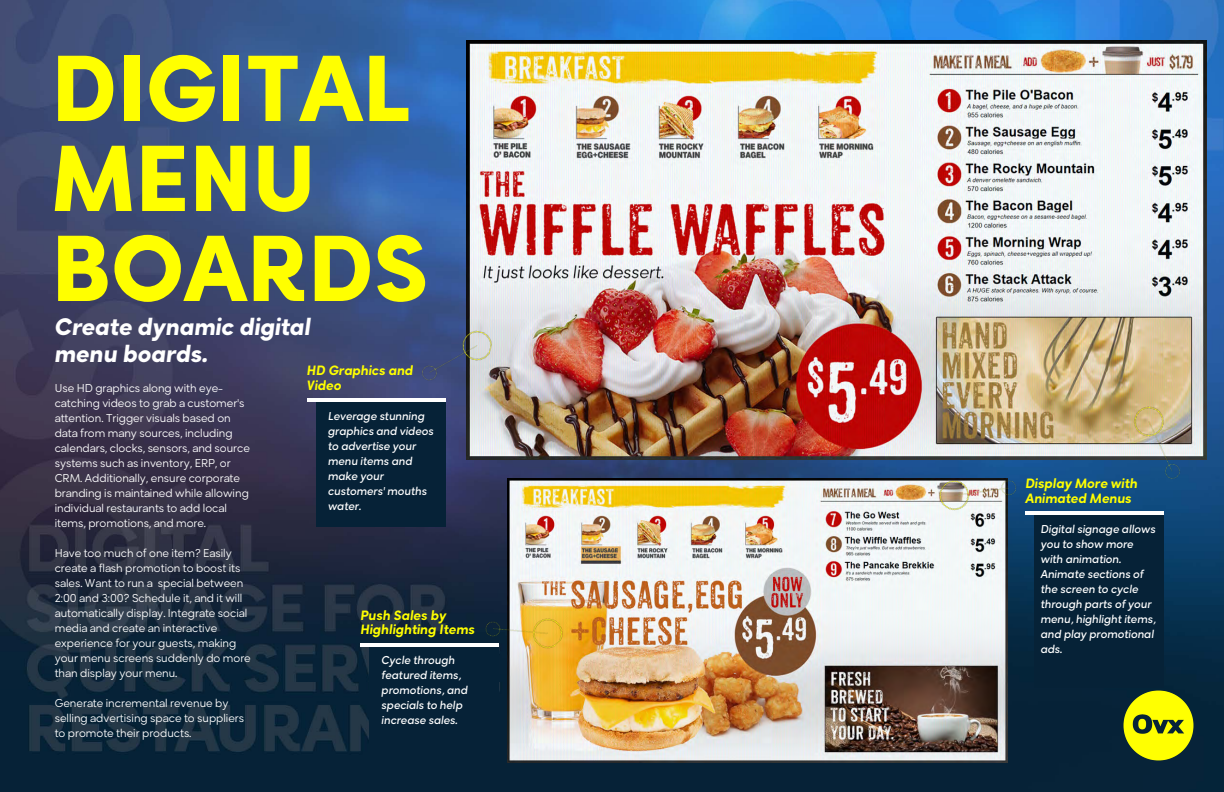
<style>
.page{position:relative;width:1224px;height:792px;background:#fff}
.page>*{position:absolute;margin:0;border:0;box-sizing:border-box;transform-origin:0 0}
.t1{font:900 90px/90px "Rozanova HUM";color:#ff0}
.t2{font:italic 900 23px/27px "Rozanova HUM";color:#fff}
.t3{font:italic 800 13px/14.2px "Rozanova GEO";color:#ff0}
.t4{font:300 11px/15px "Rozanova HUM";color:#fff}
.t5{font:italic 600 11px/15px "Rozanova GEO";color:#fff}
</style>
<div class="page">
<img style="left:0;top:0;width:1224px;height:792px">
<img style="left:1121px;top:688px;width:74px;height:74px">
<img style="left:467px;top:40px;width:739px;height:419px">
<img style="left:507px;top:479px;width:500px;height:283px">
<div style="left:1035px;top:511px;width:129px;height:177px;background:#062237"></div>
<hr style="left:1026px;top:511px;width:138px;height:4px;background:#fff">
<div style="left:316px;top:399px;width:130px;height:128px;background:#062237"></div>
<hr style="left:307px;top:399px;width:139px;height:3px;background:#fff">
<img style="left:1116px;top:401px;width:85px;height:85px">
<img style="left:414px;top:316px;width:81px;height:82px">
<img style="left:932px;top:445px;width:94px;height:94px">
<div style="left:370px;top:643px;width:129px;height:128px;background:#062237"></div>
<hr style="left:361px;top:643px;width:138px;height:3px;background:#fff">
<img style="left:475px;top:582px;width:95px;height:96px">
<p class="t1" style="left:51px;top:45px;width:379px">DIGITAL<br>MENU<br>BOARDS</p>
<p class="t2" style="left:55px;top:314px;width:258px">Create dynamic digital menu boards.</p>
<p class="t4" style="left:55px;top:381px;width:197px">Use HD graphics along with eye&shy;catching videos to grab a customer's attention. Trigger visuals based on data from many sources, including calendars, clocks, sensors, and source systems such as inventory, ERP, or CRM. Additionally, ensure corporate branding is maintained while allowing individual restaurants to add local items, promotions, and more.</p>
<p class="t4" style="left:55px;top:546px;width:198px">Have too much of one item? Easily create a flash promotion to boost its sales. Want to run a special between 2:00 and 3:00? Schedule it, and it will automatically display. Integrate social media and create an interactive experience for your guests, making your menu screens suddenly do more than display your menu.</p>
<p class="t4" style="left:55px;top:696px;width:191px">Generate incremental revenue by selling advertising space to suppliers to promote their products.</p>
<p class="t3" style="left:307px;top:364px;width:108px">HD Graphics and<br>Video</p>
<p class="t5" style="left:328px;top:408px;width:107px">Leverage stunning graphics and videos to advertise your menu items and make your customers' mouths water.</p>
<p class="t3" style="left:361px;top:608px;width:116px">Push Sales by<br>Highlighting Items</p>
<p class="t5" style="left:382px;top:653px;width:88px">Cycle through featured items, promotions, and specials to help increase sales.</p>
<p class="t3" style="left:1026px;top:477px;width:114px">Display More with<br>Animated Menus</p>
<p class="t5" style="left:1041px;top:521px;width:117px">Digital signage allows you to show more with animation.<br>Animate sections of the screen to cycle through parts of your menu, highlight items, and play promotional ads.</p>
</div>
